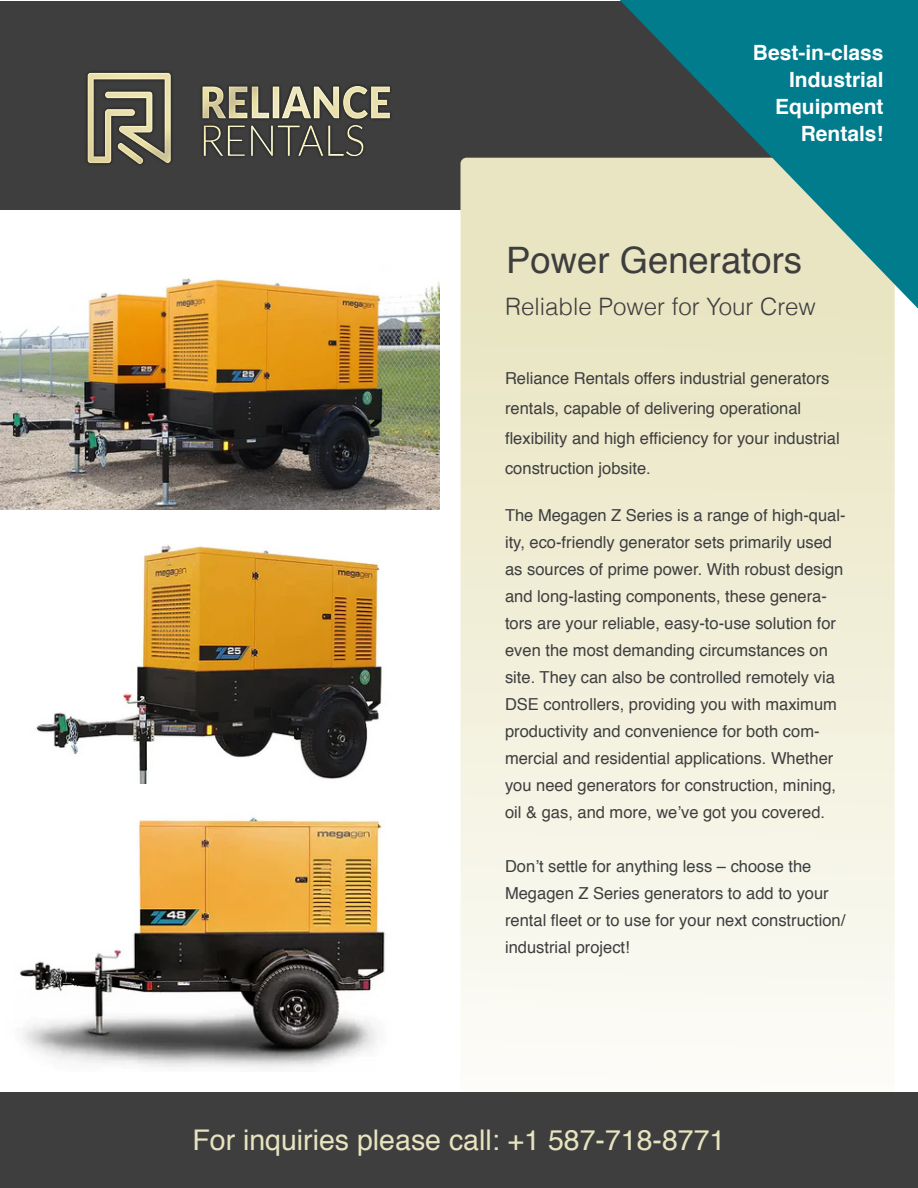
<style>
.page{position:relative;width:918px;height:1188px;background:#fff}
.page>*{position:absolute;margin:0;border:0;box-sizing:border-box;transform-origin:0 0}
.t1{font:36.45px "Helvetica";color:#3e3e3f}
.t2{font:28.5px "Helvetica";color:#e8e4c0}
.t3{font:300 24px "Helvetica";color:#3e3e3f}
.t4{font:700 21px "Helvetica";color:#fff}
.t5{font:16.5px/27px "Helvetica";color:#3e3e3f}
</style>
<div class="page">
<div style="left:0;top:1px;width:918px;height:209px;background:#3e3e3f"></div>
<svg style="left:460px;top:158px;width:435px;height:935px"></svg>
<div style="left:0;top:1093px;width:918px;height:95px;background:#3e3e3f"></div>
<img style="left:86px;top:71px;width:305px;height:94px">
<img style="left:36px;top:545px;width:346px;height:239px">
<img style="left:20px;top:816px;width:366px;height:252px">
<img style="left:0;top:278px;width:439px;height:232px">
<svg style="left:620px;top:0;width:298px;height:309px;background:#5c9b97"></svg>
<p class="t4" style="left:753px;top:36px;width:132px">Best-in-class</p>
<p class="t4" style="left:789px;top:63px;width:96px">Industrial</p>
<p class="t4" style="left:775px;top:90px;width:110px">Equipment</p>
<p class="t4" style="left:801px;top:117px;width:84px">Rentals!</p>
<p class="t1" style="left:506px;top:232px;width:297px">Power Generators</p>
<p class="t3" style="left:505px;top:287px;width:312px">Reliable Power for Your Crew</p>
<p class="t5" style="left:505px;top:364px;width:336px;line-height:30px">Reliance Rentals offers industrial generators rentals, capable of delivering operational flexibility and high efficiency for your industrial construction jobsite.</p>
<p class="t5" style="left:505px;top:502px;width:342px">The Megagen Z Series is a range of high-qual&shy;ity, eco-friendly generator sets primarily used as sources of prime power. With robust design and long-lasting components, these genera&shy;tors are your reliable, easy-to-use solution for even the most demanding circumstances on site. They can also be controlled remotely via DSE controllers, providing you with maximum productivity and convenience for both com&shy;mercial and residential applications. Whether you need generators for construction, mining, oil &amp; gas, and more, we’ve got you covered.</p>
<p class="t5" style="left:505px;top:853px;width:342px">Don’t settle for anything less – choose the Megagen Z Series generators to add to your rental fleet or to use for your next construction/ industrial project!</p>
<p class="t2" style="left:192px;top:1118px;width:535px">For inquiries please call: +1 587-718-8771</p>
</div>
